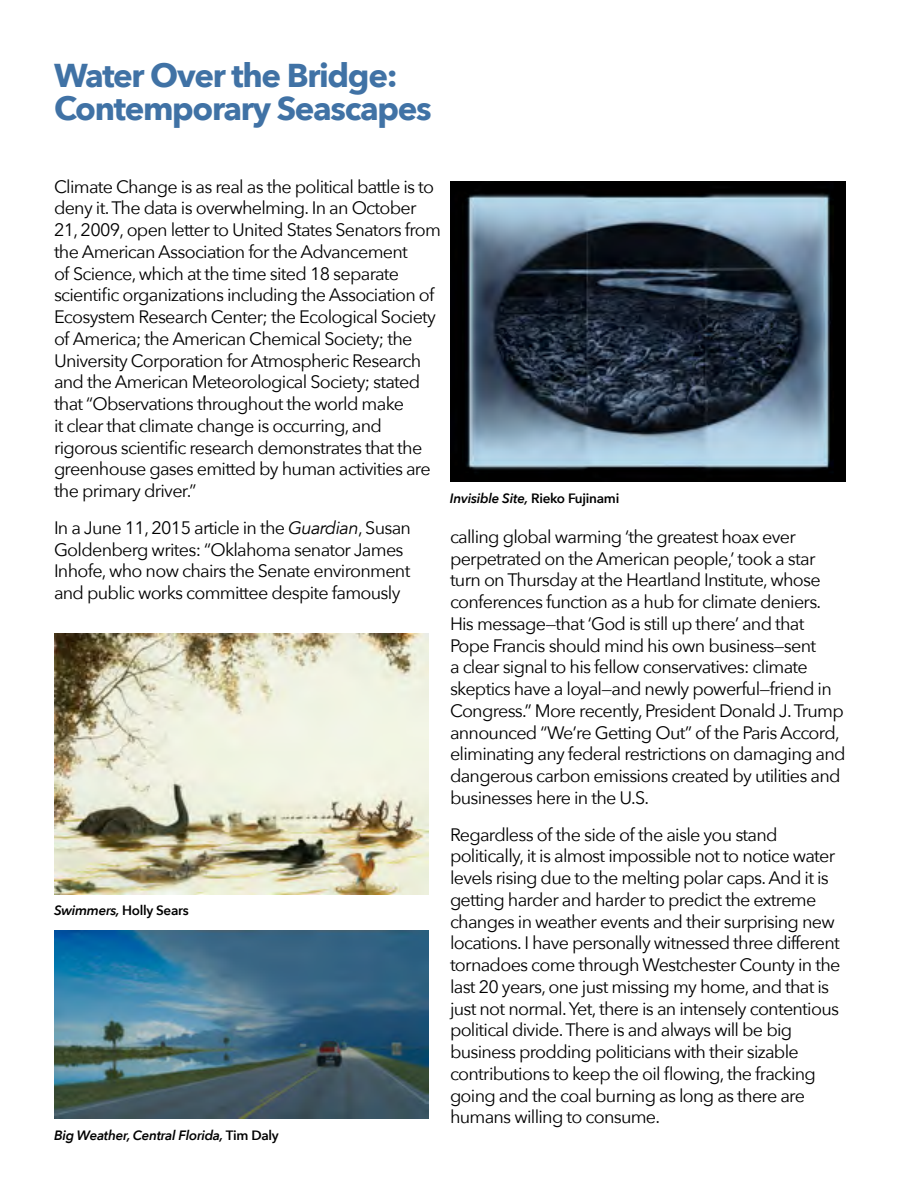
<style>
.page{position:relative;width:900px;height:1200px;background:#fff}
.page>*{position:absolute;margin:0;border:0;box-sizing:border-box;transform-origin:0 0}
.t1{font:700 33px/33px "Avenir Next";letter-spacing:-.04em;color:#4072a5}
.t2{font:18px/21.8px "Avenir Next";letter-spacing:-.04em;color:#000}
.t3{font:italic 600 13.5px "Avenir Next";letter-spacing:-.02em;color:#000}
.t4{font:600 13.5px "Avenir Next";letter-spacing:-.02em;color:#000}
.s1{font-style:italic}
.s2{font-style:normal}
</style>
<div class="page">
<img style="left:54px;top:633px;width:375px;height:261px">
<img style="left:54px;top:930px;width:375px;height:189px">
<img style="left:450px;top:181px;width:396px;height:301px">
<h1 class="t1" style="left:54px;top:58px;width:379px">Water Over the Bridge:<br>Contemporary Seascapes</h1>
<p class="t2" style="left:54px;top:175px;width:389px">Climate Change is as real as the political battle is to deny it. The data is overwhelming. In an October 21, 2009, open letter to United States Senators from the American Association for the Advancement<br>of Science, which at the time sited 18 separate scientific organizations including the Association of Ecosystem Research Center; the Ecological Society of America; the American Chemical Society; the University Corporation for Atmospheric Research and the American Meteorological Society; stated that “Observations throughout the world make<br>it clear that climate change is occurring, and rigorous scientific research demonstrates that the greenhouse gases emitted by human activities are the primary driver.”</p>
<p class="t2" style="left:54px;top:516px;width:359px">In a June 11, 2015 article in the <span class="s1">Guardian</span>, Susan Goldenberg writes: “Oklahoma senator James Inhofe, who now chairs the Senate environment and public works committee despite famously</p>
<p class="t2" style="left:450px;top:525px;width:397px">calling global warming ‘the greatest hoax ever perpetrated on the American people,’ took a star turn on Thursday at the Heartland Institute, whose conferences function as a hub for climate deniers.<br>His message—that ‘God is still up there’ and that Pope Francis should mind his own business—sent<br>a clear signal to his fellow conservatives: climate skeptics have a loyal—and newly powerful—friend in Congress.” More recently, President Donald J. Trump announced “We’re Getting Out” of the Paris Accord, eliminating any federal restrictions on damaging and dangerous carbon emissions created by utilities and businesses here in the U.S.</p>
<p class="t2" style="left:450px;top:823px;width:392px">Regardless of the side of the aisle you stand politically, it is almost impossible not to notice water levels rising due to the melting polar caps. And it is getting harder and harder to predict the extreme changes in weather events and their surprising new locations. I have personally witnessed three different tornadoes come through Westchester County in the last 20 years, one just missing my home, and that is just not normal. Yet, there is an intensely contentious political divide. There is and always will be big business prodding politicians with their sizable contributions to keep the oil flowing, the fracking going and the coal burning as long as there are humans willing to consume.</p>
<p class="t3" style="left:450px;top:487px;width:171px">Invisible Site, <span class="s2">Rieko Fujinami</span></p>
<p class="t4" style="left:54px;top:899px;width:136px"><span class="s1">Swimmers,</span> Holly Sears</p>
<p class="t3" style="left:54px;top:1123px;width:226px">Big Weather, Central Florida, <span class="s2">Tim Daly</span></p>
</div>
